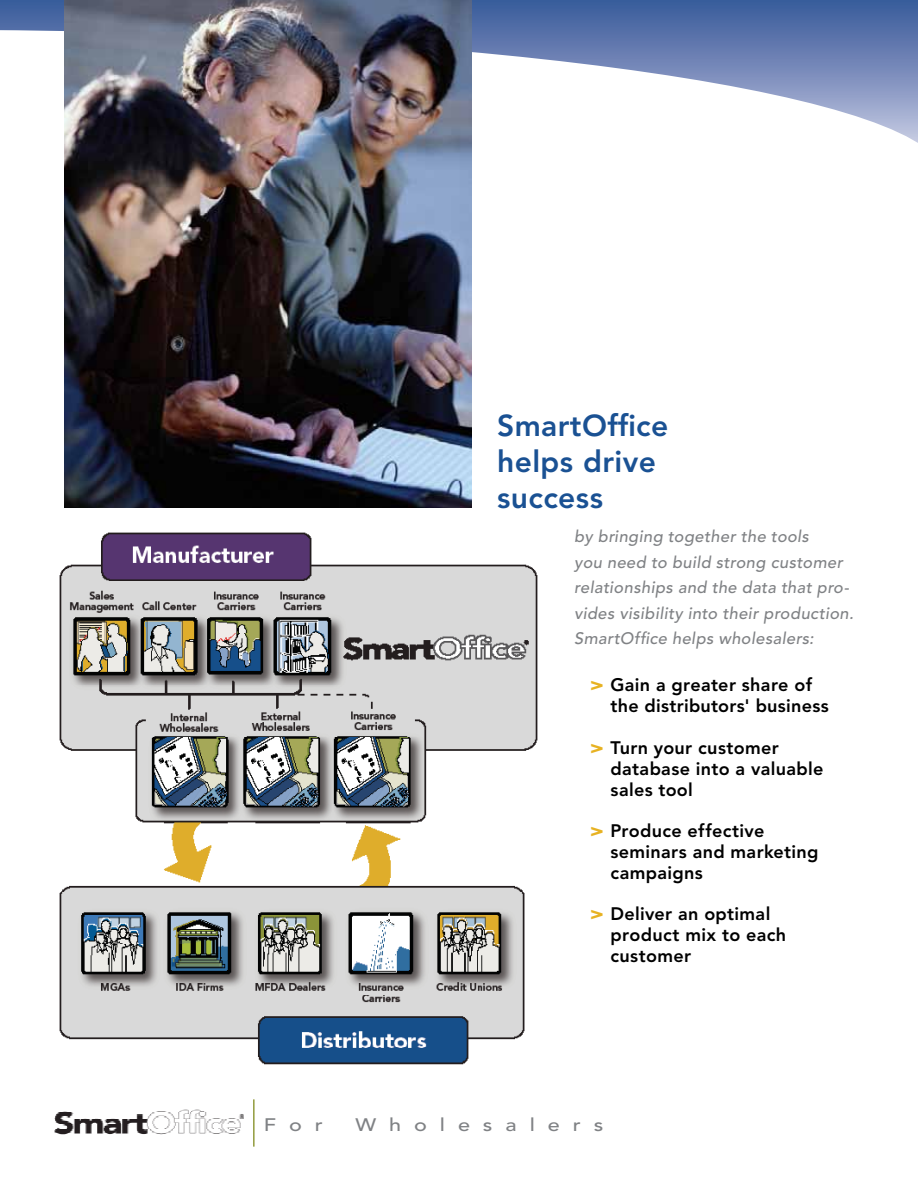
<style>
.page{position:relative;width:918px;height:1188px;background:#fff}
.page>*{position:absolute;margin:0;border:0;box-sizing:border-box;transform-origin:0 0}
.t1{font:800 30px/36px "Avenir LT Std";letter-spacing:.015em;color:#1a5193}
.t2{font:800 18px/21px "Avenir LT Std";letter-spacing:.02em;color:#000}
.t3{font:500 18px "Avenir LT Std";letter-spacing:.6em;color:#808285;scale:1.2 1}
.t4{font:italic 500 16.5px/25.5px "Avenir LT Std";letter-spacing:.025em;color:#808285}
.s1{font-weight:900;color:#e7b222}
</style>
<div class="page">
<svg style="left:0;top:0;width:918px;height:30px;background:#4565a1"></svg>
<svg style="left:0;top:30px;width:918px;height:293px"></svg>
<img style="left:64px;top:0;width:407px;height:508px">
<img style="left:59px;top:532px;width:479px;height:533px">
<hr style="left:253px;top:1099px;width:2px;height:48px;background:#929b3d">
<img style="left:54px;top:1110px;width:189px;height:24px">
<p class="t1" style="left:497px;top:407px;width:173px">SmartOffice helps drive success</p>
<p class="t4" style="left:574px;top:524px;width:281px">by bringing together the tools<br>you need to build strong customer relationships and the data that pro&shy;vides visibility into their production.<br>SmartOffice helps wholesalers:</p>
<p class="t2" style="left:611px;top:674px;width:220px;text-indent:-21px"><span class="s1">&gt;</span> Gain a greater share of the distributors' business</p>
<p class="t2" style="left:610px;top:737px;width:214px;text-indent:-21px"><span class="s1">&gt;</span> Turn your customer database into a valuable sales tool</p>
<p class="t2" style="left:610px;top:820px;width:210px;text-indent:-21px"><span class="s1">&gt;</span> Produce effective seminars and marketing campaigns</p>
<p class="t2" style="left:610px;top:904px;width:177px;text-indent:-21px"><span class="s1">&gt;</span> Deliver an optimal product mix to each customer</p>
<p class="t3" style="left:264px;top:1114px;width:51px">For</p>
<p class="t3" style="left:355px;top:1114px;width:208px">Wholesalers</p>
</div>
